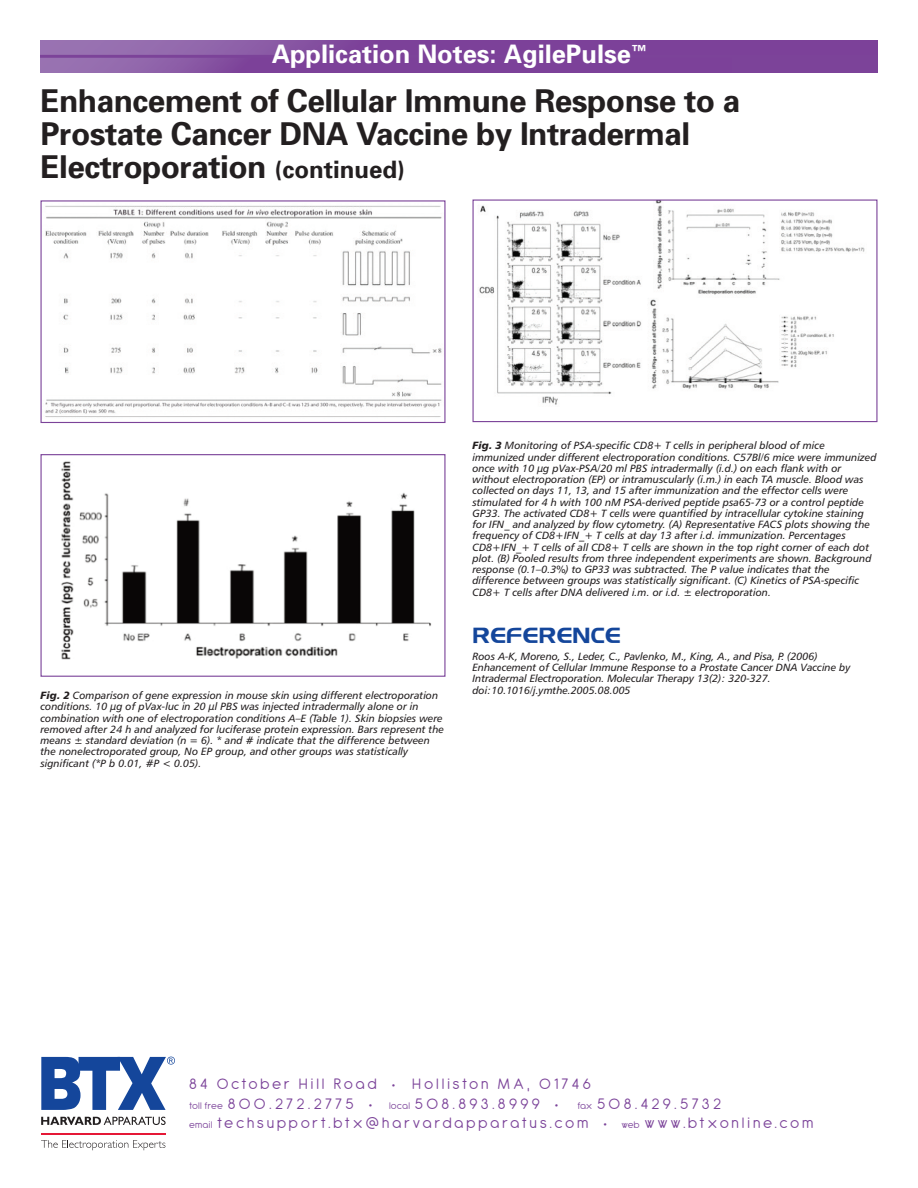
<style>
.page{position:relative;width:918px;height:1188px;background:#fff}
.page>*{position:absolute;margin:0;border:0;box-sizing:border-box;transform-origin:0 0}
.t1{font:700 31.5px/33px "Univers";letter-spacing:-.015em;color:#231f20}
.t2{font:700 25.5px "Univers";color:#fff}
.t3{font:21px "Simplix Display S Si";color:#14469b}
.t4{font:16.5px/19.5px "Antipasto";letter-spacing:.175em;color:#7b4399}
.t5{font:16.5px/19.5px "Antipasto";letter-spacing:.2em;color:#7b4399}
.t6{font:10.5px/11.2px "Humanist 777 BT Italic B";color:#231f20}
.s1{font-size:24px}
.s2{font-family:"Humanist 777 BT Black Italic B"}
.s3{font-size:15px}
.s4{font-size:10.5px}
</style>
<div class="page">
<img style="left:40px;top:40px;width:838px;height:33px">
<svg style="left:41px;top:1057px;width:134px;height:53px"></svg>
<svg style="left:41px;top:1117px;width:125px;height:8px"></svg>
<hr style="left:41px;top:1133px;width:125px;height:1px;background:#e51836">
<svg style="left:41px;top:1140px;width:124px;height:10px"></svg>
<img style="left:45px;top:205px;width:397px;height:212px">
<div style="left:40px;top:200px;width:406px;height:223px;border:1px solid #7b4399"></div>
<img style="left:61px;top:461px;width:371px;height:199px">
<div style="left:40px;top:454px;width:406px;height:223px;border:1px solid #7b4399"></div>
<img style="left:479px;top:202px;width:386px;height:203px">
<div style="left:472px;top:200px;width:406px;height:222px;border:1px solid #7b4399"></div>
<h2 class="t2" style="left:272px;top:45px;width:376px">Application Notes: AgilePulse<sup>™</sup></h2>
<h1 class="t1" style="left:40px;top:87px;width:701px">Enhancement of Cellular Immune Response to a<br>Prostate Cancer DNA Vaccine by Intradermal<br>Electroporation <span class="s1">(continued)</span></h1>
<p class="t6" style="left:40px;top:691px;width:405px"><span class="s2">Fig. 2</span> Comparison of gene expression in mouse skin using different electroporation conditions. 10 µg of pVax-luc in 20 µl PBS was injected intradermally alone or in combination with one of electroporation conditions A–E (Table 1). Skin biopsies were removed after 24 h and analyzed for luciferase protein expression. Bars represent the means ± standard deviation (n = 6). * and # indicate that the difference between the nonelectroporated group, No EP group, and other groups was statistically significant (*P b 0.01, #P &lt; 0.05).</p>
<p class="t6" style="left:472px;top:441px;width:406px"><span class="s2">Fig. 3</span> Monitoring of PSA-specific CD8+ T cells in peripheral blood of mice immunized under different electroporation conditions. C57Bl/6 mice were immunized once with 10 µg pVax-PSA/20 ml PBS intradermally (i.d.) on each flank with or without electroporation (EP) or intramuscularly (i.m.) in each TA muscle. Blood was collected on days 11, 13, and 15 after immunization and the effector cells were stimulated for 4 h with 100 nM PSA-derived peptide psa65-73 or a control peptide GP33. The activated CD8+ T cells were quantified by intracellular cytokine staining for IFN_ and analyzed by flow cytometry. (A) Representative FACS plots showing the frequency of CD8+IFN_+ T cells at day 13 after i.d. immunization. Percentages CD8+IFN_+ T cells of all CD8+ T cells are shown in the top right corner of each dot plot. (B) Pooled results from three independent experiments are shown. Background response (0.1–0.3%) to GP33 was subtracted. The P value indicates that the difference between groups was statistically significant. (C) Kinetics of PSA-specific CD8+ T cells after DNA delivered i.m. or i.d. ± electroporation.</p>
<h3 class="t3" style="left:472px;top:628px;width:150px">REFERENCE</h3>
<p class="t6" style="left:472px;top:651px;width:379px">Roos A-K, Moreno, S., Leder, C., Pavlenko, M., King, A., and Pisa, P. (2006)<br>Enhancement of Cellular Immune Response to a Prostate Cancer DNA Vaccine by Intradermal Electroporation. Molecular Therapy 13(2): 320-327. doi:10.1016/j.ymthe.2005.08.005</p>
<h3 class="t5" style="left:189px;top:1075px;width:403px">84 October Hill Road <span class="s3">•</span> Holliston MA, 01746 <span class="s4">tollfree</span> 800.272.2775 <span class="s3">•</span> <span class="s4">local</span> 508.893.8999 <span class="s3">•</span></h3>
<h3 class="t4" style="left:189px;top:1094px;width:626px;text-indent:388px"><span class="s4">fax</span> 508.429.5732<br><span class="s4">email</span> techsupport.btx@harvardapparatus.com <span class="s3">•</span> <span class="s4">web</span> www.btxonline.com</h3>
</div>
